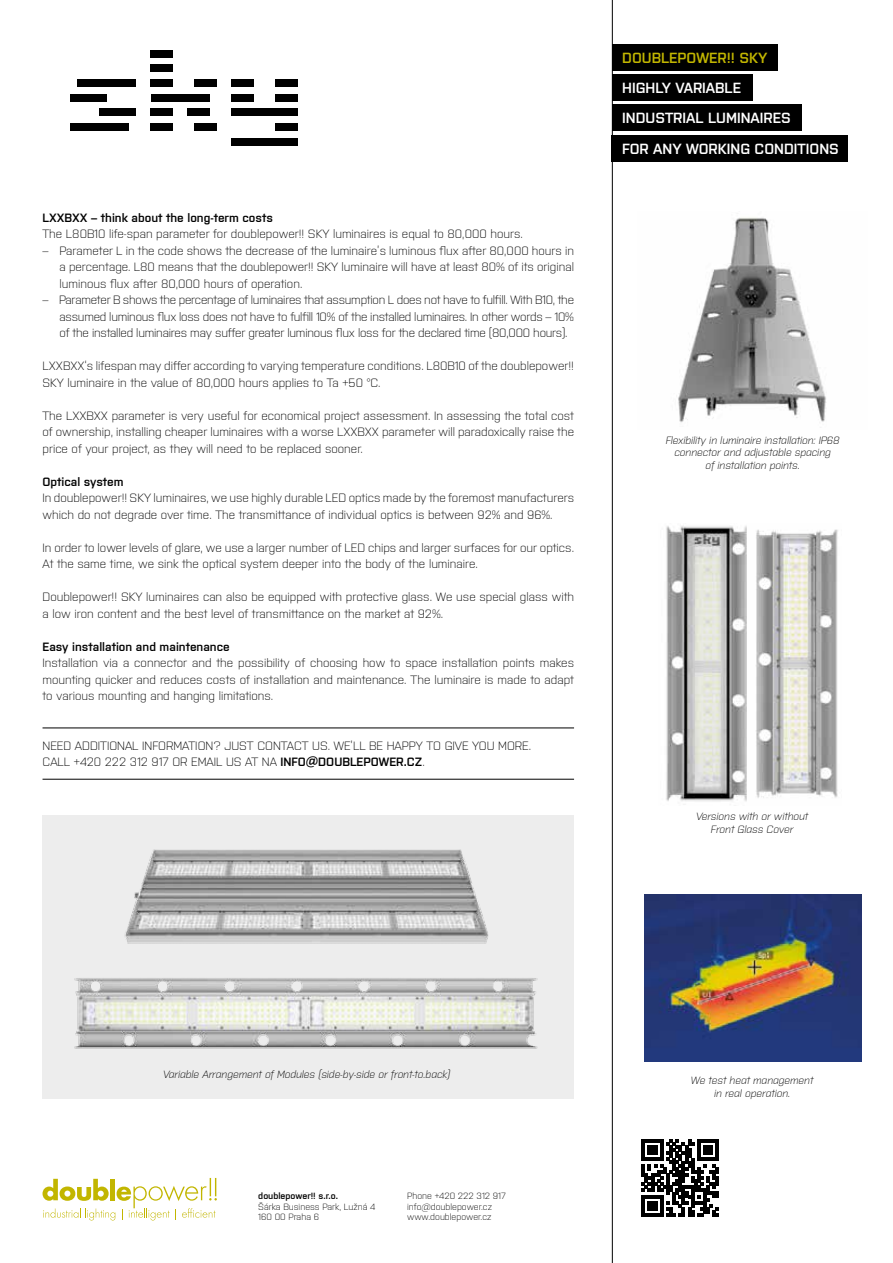
<style>
.page{position:relative;width:893px;height:1263px;background:#fff}
.page>*{position:absolute;margin:0;border:0;box-sizing:border-box;transform-origin:0 0}
.t1{font:600 14.7px/30px "Purista";color:#fff}
.t2{font:600 14.7px "Purista";color:#c2b600}
.t3{font:300 12px/16.5px "Purista";color:#000}
.t4{font:600 12px "Purista";color:#000}
.t5{font:italic 300 10.5px/12.6px "Purista";color:#000;text-align:center}
.t6{font:300 9px/10.8px "Purista";color:#000}
.t7{font:600 9px "Purista";color:#000}
.s1{font-weight:600}
</style>
<div class="page">
<div style="left:43px;top:815px;width:531px;height:283px;background:#ededed"></div>
<hr style="left:43px;top:727px;width:531px;height:1px;background:#000">
<hr style="left:43px;top:779px;width:531px;height:1px;background:#000">
<svg style="left:43px;top:1178px;width:174px;height:42px"></svg>
<hr style="left:612px;top:0;width:1px;height:1263px;background:#000">
<div style="left:70px;top:123px;width:59px;height:8px;background:#000"></div>
<div style="left:70px;top:94px;width:37px;height:7px;background:#000"></div>
<div style="left:99px;top:109px;width:37px;height:7px;background:#000"></div>
<div style="left:77px;top:79px;width:59px;height:8px;background:#000"></div>
<div style="left:151px;top:65px;width:22px;height:7px;background:#000"></div>
<div style="left:151px;top:79px;width:22px;height:8px;background:#000"></div>
<div style="left:151px;top:50px;width:22px;height:7px;background:#000"></div>
<div style="left:151px;top:123px;width:22px;height:8px;background:#000"></div>
<div style="left:195px;top:123px;width:22px;height:8px;background:#000"></div>
<div style="left:195px;top:79px;width:22px;height:8px;background:#000"></div>
<div style="left:187px;top:109px;width:22px;height:7px;background:#000"></div>
<div style="left:151px;top:109px;width:22px;height:7px;background:#000"></div>
<div style="left:151px;top:94px;width:58px;height:7px;background:#000"></div>
<div style="left:276px;top:123px;width:22px;height:8px;background:#000"></div>
<div style="left:231px;top:79px;width:23px;height:8px;background:#000"></div>
<div style="left:231px;top:94px;width:23px;height:7px;background:#000"></div>
<div style="left:276px;top:79px;width:22px;height:8px;background:#000"></div>
<div style="left:231px;top:109px;width:67px;height:7px;background:#000"></div>
<div style="left:276px;top:94px;width:22px;height:7px;background:#000"></div>
<div style="left:231px;top:138px;width:67px;height:8px;background:#000"></div>
<svg style="left:642px;top:1139px;width:77px;height:77px"></svg>
<div style="left:612px;top:75px;width:140px;height:26px;background:#000"></div>
<div style="left:612px;top:105px;width:189px;height:26px;background:#000"></div>
<div style="left:612px;top:45px;width:166px;height:26px;background:#000"></div>
<div style="left:612px;top:135px;width:236px;height:27px;background:#000"></div>
<img style="left:644px;top:895px;width:217px;height:167px">
<img style="left:678px;top:217px;width:148px;height:206px">
<img style="left:666px;top:525px;width:172px;height:277px">
<img style="left:125px;top:849px;width:364px;height:95px">
<img style="left:74px;top:978px;width:464px;height:71px">
<p class="t4" style="left:43px;top:209px;width:232px">LXXBXX – think about the long-term costs</p>
<p class="t3" style="left:43px;top:225px;width:482px">The L80B10 life-span parameter for doublepower!! SKY luminaires is equal to 80,000 hours.</p>
<p class="t3" style="left:60px;top:241px;width:516px;text-align:justify;text-indent:-17px">●– ●Parameter L in the code shows the decrease of the luminaire’s luminous flux after 80,000 hours in a percentage. L80 means that the doublepower!! SKY luminaire will have at least 80% of its original luminous flux after 80,000 hours of operation.</p>
<p class="t3" style="left:60px;top:291px;width:516px;text-align:justify;text-indent:-17px">●– ●Parameter B shows the percentage of luminaires that assumption L does not have to fulfill. With B10, the assumed luminous flux loss does not have to fulfill 10% of the installed luminaires. In other words – 10% of the installed luminaires may suffer greater luminous flux loss for the declared time (80,000 hours).</p>
<p class="t3" style="left:43px;top:357px;width:533px">LXXBXX‘s lifespan may differ according to varying temperature conditions. L80B10 of the doublepower!!<br>SKY luminaire in the value of 80,000 hours applies to Ta +50 °C.</p>
<p class="t3" style="left:43px;top:406px;width:533px;text-align:justify">The LXXBXX parameter is very useful for economical project assessment. In assessing the total cost of ownership, installing cheaper luminaires with a worse LXXBXX parameter will paradoxically raise the price of your project, as they will need to be replaced sooner.</p>
<p class="t4" style="left:43px;top:473px;width:83px">Optical system</p>
<p class="t3" style="left:43px;top:489px;width:533px">In doublepower!! SKY luminaires, we use highly durable LED optics made by the foremost manufacturers which do not degrade over time. The transmittance of individual optics is between 92% and 96%.</p>
<p class="t3" style="left:43px;top:538px;width:533px">In order to lower levels of glare, we use a larger number of LED chips and larger surfaces for our optics.<br>At the same time, we sink the optical system deeper into the body of the luminaire.</p>
<p class="t3" style="left:43px;top:588px;width:533px">Doublepower!! SKY luminaires can also be equipped with protective glass. We use special glass with a low iron content and the best level of transmittance on the market at 92%.</p>
<p class="t4" style="left:43px;top:638px;width:189px">Easy installation and maintenance</p>
<p class="t3" style="left:43px;top:654px;width:533px;text-align:justify">Installation via a connector and the possibility of choosing how to space installation points makes mounting quicker and reduces costs of installation and maintenance. The luminaire is made to adapt to various mounting and hanging limitations.</p>
<p class="t3" style="left:43px;top:736px;width:490px">NEED ADDITIONAL INFORMATION? JUST CONTACT US. WE’LL BE HAPPY TO GIVE YOU MORE.<br>CALL +420 222 312 917 OR EMAIL US AT NA <span class="s1">INFO@DOUBLEPOWER.CZ</span>.</p>
<p class="t2" style="left:622px;top:47px;width:147px">DOUBLEPOWER!! SKY</p>
<p class="t1" style="left:622px;top:72px;width:170px">HIGHLY VARIABLE<br>INDUSTRIAL LUMINAIRES</p>
<p class="t1" style="left:622px;top:132px;width:218px">FOR ANY WORKING CONDITIONS</p>
<p class="t5" style="left:666px;top:433px;width:175px">Flexibility in luminaire installation: IP68 connector and adjustable spacing<br>of installation points.</p>
<p class="t5" style="left:696px;top:809px;width:114px">Versions with or without<br>Front Glass Cover</p>
<p class="t5" style="left:163px;top:1067px;width:289px">Variable Arrangement of Modules (side-by-side or front-to.back)</p>
<p class="t7" style="left:258px;top:1189px;width:81px">doublepower!! s.r.o.</p>
<p class="t6" style="left:258px;top:1200px;width:119px">Šárka Business Park, Lužná 4<br>160 00 Praha 6</p>
<p class="t6" style="left:407px;top:1189px;width:100px">Phone +420 222 312 917 info@doublepower.cz www.doublepower.cz</p>
<p class="t5" style="left:691px;top:1073px;width:124px">We test heat management in real operation.</p>
</div>
